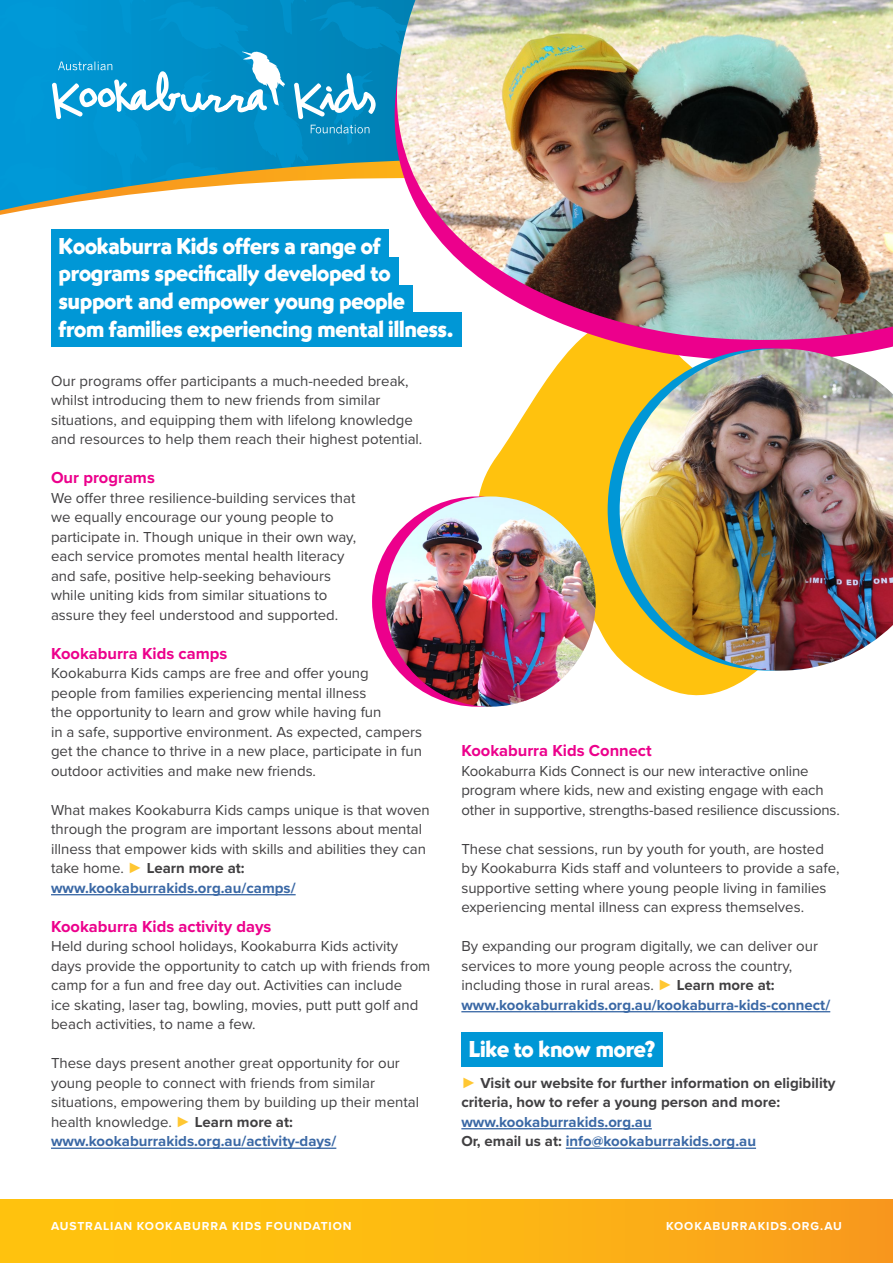
<style>
.page{position:relative;width:893px;height:1263px;background:#fff}
.page>*{position:absolute;margin:0;border:0;box-sizing:border-box;transform-origin:0 0}
.t1{font:24px/27.8px "Bernhard Got URW Ult";color:#fff}
.t2{font:700 16.5px "Proxima Nova";color:#ec008c}
.t3{font:15px/19.5px "Proxima Nova";color:#414042}
.t4{font:700 15px/19.5px "Proxima Nova";color:#414042}
.t5{font:700 15px/19.5px "Proxima Nova";color:#3a68a5}
.t6{font:700 12px "Proxima Nova";letter-spacing:.08em;color:#fff}
.s1{font-family:"Arial";color:#ffc732}
.s2{font-weight:700}
.s3{font-weight:700;color:#3a68a5}
.s4{font-family:"Arial";font-weight:400;color:#ffc732}
.s5{color:#414042}
</style>
<div class="page">
<svg style="left:466px;top:373px;width:291px;height:334px;fill:#ffc20e"></svg>
<svg style="left:388px;top:229px;width:505px;height:144px"></svg>
<img style="left:393px;top:0;width:500px;height:343px">
<img style="left:0;top:0;width:743px;height:224px">
<div style="left:0;top:1199px;width:893px;height:64px;background:linear-gradient(to right,#ffca0b,#f99f1c)"></div>
<div style="left:51px;top:229px;width:337px;height:35px;background:#0097d6"></div>
<div style="left:51px;top:257px;width:347px;height:34px;background:#0097d6"></div>
<div style="left:51px;top:285px;width:361px;height:34px;background:#0097d6"></div>
<div style="left:51px;top:313px;width:411px;height:34px;background:#0097d6"></div>
<hr style="left:51px;top:894px;width:245px;height:1px;background:#3a68a5">
<hr style="left:51px;top:1147px;width:285px;height:2px;background:#3a68a5">
<hr style="left:461px;top:1011px;width:369px;height:1px;background:#3a68a5">
<div style="left:461px;top:1033px;width:202px;height:34px;background:#0097d6"></div>
<hr style="left:461px;top:1128px;width:191px;height:1px;background:#3a68a5">
<hr style="left:566px;top:1147px;width:190px;height:2px;background:#3a68a5">
<svg style="left:608px;top:349px;width:12px;height:322px;background:#bbba50"></svg>
<img style="left:620px;top:349px;width:273px;height:322px">
<div style="left:372px;top:496px;width:210px;height:211px;background:#ec008c;border-radius:50%"></div>
<img style="left:385px;top:496px;width:211px;height:211px;border-radius:105px">
<h1 class="t1" style="left:59px;top:233px;width:397px">Kookaburra Kids offers a range of programs specifically developed to support and empower young people from families experiencing mental illness.</h1>
<p class="t3" style="left:51px;top:370px;width:373px">Our programs offer participants a much-needed break, whilst introducing them to new friends from similar situations, and equipping them with lifelong knowledge and resources to help them reach their highest potential.</p>
<p class="t2" style="left:51px;top:465px;width:105px">Our programs</p>
<p class="t3" style="left:51px;top:487px;width:307px">We offer three resilience-building services that we equally encourage our young people to participate in. Though unique in their own way, each service promotes mental health literacy and safe, positive help-seeking behaviours while uniting kids from similar situations to assure they feel understood and supported.</p>
<p class="t2" style="left:51px;top:641px;width:178px">Kookaburra Kids camps</p>
<p class="t3" style="left:51px;top:663px;width:372px">Kookaburra Kids camps are free and offer young<br>people from families experiencing mental illness<br>the opportunity to learn and grow while having fun<br>in a safe, supportive environment. As expected, campers get the chance to thrive in a new place, participate in fun outdoor activities and make new friends.</p>
<p class="t3" style="left:51px;top:799px;width:380px">What makes Kookaburra Kids camps unique is that woven through the program are important lessons about mental illness that empower kids with skills and abilities they can take home. <span class="s1">►</span> <span class="s2">Learn more at: </span><span class="s3">www.kookaburrakids.org.au/camps/</span></p>
<p class="t2" style="left:51px;top:914px;width:222px">Kookaburra Kids activity days</p>
<p class="t3" style="left:51px;top:936px;width:381px">Held during school holidays, Kookaburra Kids activity days provide the opportunity to catch up with friends from camp for a fun and free day out. Activities can include<br>ice skating, laser tag, bowling, movies, putt putt golf and beach activities, to name a few.</p>
<p class="t3" style="left:51px;top:1053px;width:370px">These days present another great opportunity for our young people to connect with friends from similar situations, empowering them by building up their mental health knowledge. <span class="s1">►</span> <span class="s2">Learn more at: </span><span class="s3">www.kookaburrakids.org.au/activity-days/</span></p>
<p class="t2" style="left:461px;top:738px;width:192px">Kookaburra Kids Connect</p>
<p class="t3" style="left:461px;top:760px;width:380px">Kookaburra Kids Connect is our new interactive online program where kids, new and existing engage with each other in supportive, strengths-based resilience discussions.</p>
<p class="t3" style="left:461px;top:838px;width:380px">These chat sessions, run by youth for youth, are hosted by Kookaburra Kids staff and volunteers to provide a safe, supportive setting where young people living in families experiencing mental illness can express themselves.</p>
<p class="t3" style="left:461px;top:936px;width:370px">By expanding our program digitally, we can deliver our services to more young people across the country, including those in rural areas. <span class="s1">►</span> <span class="s2">Learn more at: </span><span class="s3">www.kookaburrakids.org.au/kookaburra-kids-connect/</span></p>
<h1 class="t1" style="left:469px;top:1036px;width:188px">Like to know more?</h1>
<p class="t4" style="left:461px;top:1072px;width:376px"><span class="s4">►</span> Visit our website for further information on eligibility criteria, how to refer a young person and more:</p>
<p class="t5" style="left:461px;top:1111px;width:296px">www.kookaburrakids.org.au<br><span class="s5">Or, email us at:</span> info@kookaburrakids.org.au</p>
<p class="t6" style="left:51px;top:1217px;width:302px">AUSTRALIAN KOOKABURRA KIDS FOUNDATION</p>
<p class="t6" style="left:666px;top:1217px;width:177px">KOOKABURRAKIDS.ORG.AU</p>
</div>
